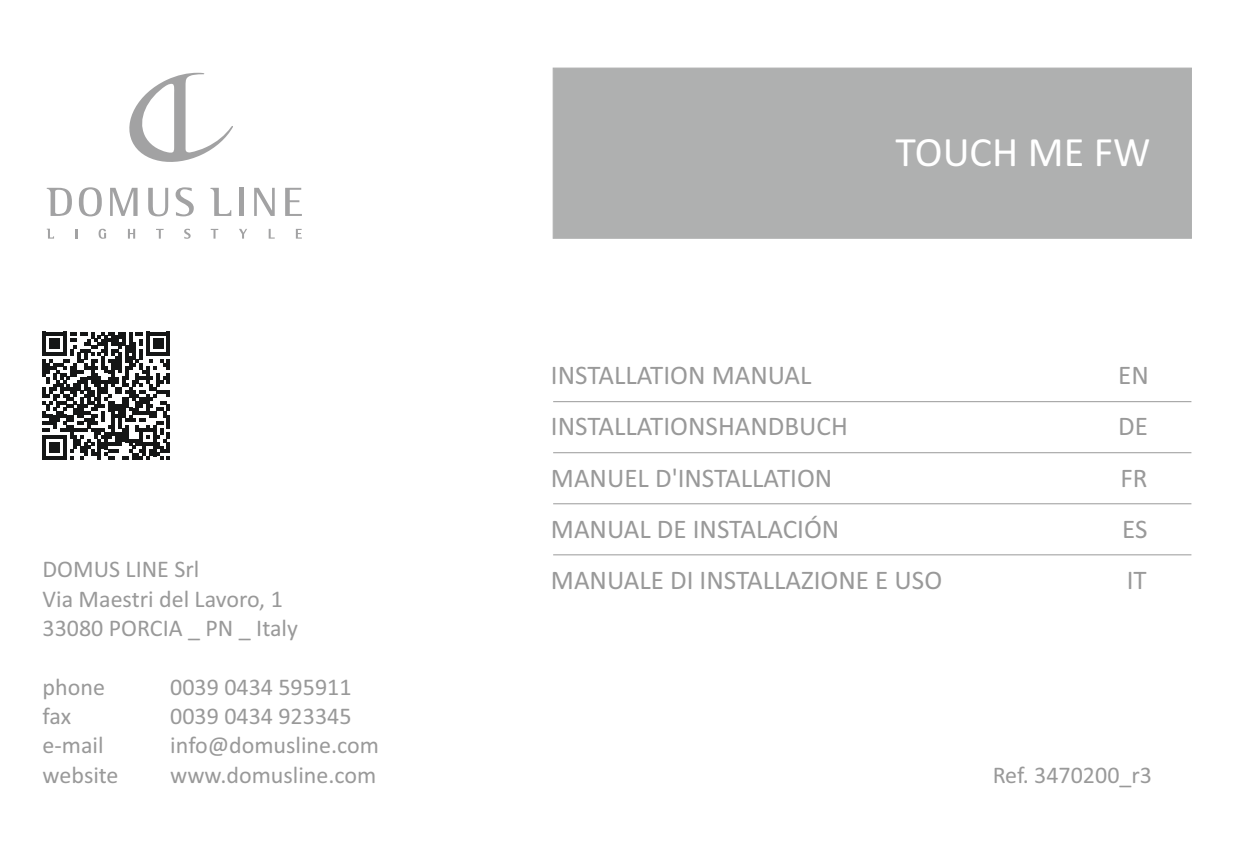
<style>
.page{position:relative;width:1234px;height:851px;background:#fff}
.page>*{position:absolute;margin:0;border:0;box-sizing:border-box;transform-origin:0 0}
.t1{font:42px "Calibri";color:#fff}
.t2{font:27px/51px "Calibri";color:#999}
.t3{font:24px/29.4px "Calibri";color:#999}
</style>
<div class="page">
<div style="left:552px;top:67px;width:639px;height:172px;background:#afb0b0"></div>
<svg style="left:129px;top:73px;width:104px;height:89px"></svg>
<svg style="left:79px;top:187px;width:23px;height:29px"></svg>
<svg style="left:175px;top:187px;width:19px;height:29px"></svg>
<svg style="left:110px;top:188px;width:27px;height:28px"></svg>
<svg style="left:148px;top:188px;width:20px;height:28px"></svg>
<hr style="left:239px;top:188px;width:4px;height:28px;background:#a2a2a3">
<svg style="left:254px;top:188px;width:21px;height:28px"></svg>
<svg style="left:285px;top:188px;width:17px;height:28px"></svg>
<svg style="left:47px;top:188px;width:25px;height:28px"></svg>
<svg style="left:210px;top:188px;width:21px;height:28px"></svg>
<svg style="left:184px;top:229px;width:6px;height:10px"></svg>
<svg style="left:75px;top:229px;width:2px;height:9px"></svg>
<svg style="left:99px;top:229px;width:7px;height:10px"></svg>
<svg style="left:128px;top:229px;width:7px;height:9px"></svg>
<svg style="left:156px;top:229px;width:7px;height:9px"></svg>
<svg style="left:211px;top:229px;width:7px;height:9px"></svg>
<svg style="left:239px;top:229px;width:8px;height:9px"></svg>
<svg style="left:268px;top:229px;width:7px;height:9px"></svg>
<svg style="left:296px;top:229px;width:6px;height:9px"></svg>
<svg style="left:47px;top:229px;width:7px;height:9px"></svg>
<hr style="left:553px;top:401px;width:638px;height:1px;background:#999">
<hr style="left:553px;top:452px;width:638px;height:1px;background:#999">
<hr style="left:553px;top:503px;width:638px;height:1px;background:#999">
<hr style="left:553px;top:554px;width:638px;height:1px;background:#999">
<svg style="left:43px;top:332px;width:127px;height:127px"></svg>
<p class="t3" style="left:43px;top:556px;width:257px">DOMUS LINE Srl<br>Via Maestri del Lavoro, 1<br>33080 PORCIA _ PN _ Italy</p>
<p class="t3" style="left:43px;top:674px;width:78px">phone fax e-mail website</p>
<p class="t3" style="left:170px;top:674px;width:210px">0039 0434 595911<br>0039 0434 923345 info@domusline.com www.domusline.com</p>
<h1 class="t1" style="left:895px;top:135px;width:256px">TOUCH ME FW</h1>
<p class="t2" style="left:550px;top:352px;width:298px">INSTALLATION MANUAL<br>INSTALLATIONSHANDBUCH<br>MANUEL D'INSTALLATION<br>MANUAL DE INSTALACIÓN</p>
<p class="t2" style="left:1117px;top:352px;width:32px;text-align:justify">EN DE FR ES</p>
<p class="t2" style="left:550px;top:556px;width:393px">MANUALE DI INSTALLAZIONE E USO</p>
<p class="t2" style="left:1126px;top:556px;width:21px">IT</p>
<p class="t3" style="left:992px;top:761px;width:161px">Ref. 3470200_r3</p>
</div>
